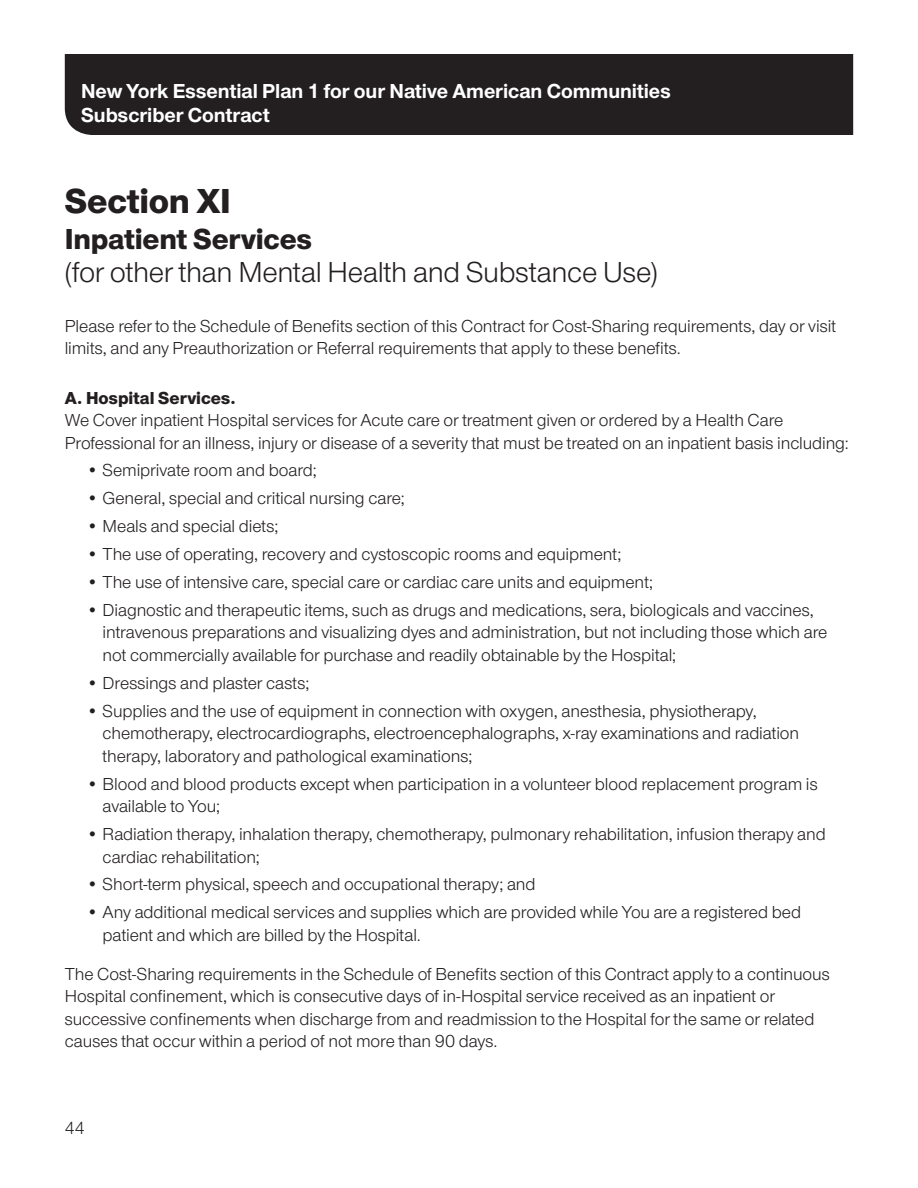
<style>
.page{position:relative;width:918px;height:1188px;background:#fff}
.page>*{position:absolute;margin:0;border:0;box-sizing:border-box;transform-origin:0 0}
.Section_heads___noDo{font:800 36px "UHC Sans";letter-spacing:-.005em;color:#231f20}
.Section_heads___noDo-2{font:30px/33px "UHC Sans";letter-spacing:-.01em;color:#231f20}
.t1{font:700 21px/24px "UHC Sans";color:#fff}
.Body___bullets_12_15{font:18px/22.5px "UHC Sans";letter-spacing:-.005em;color:#231f20}
.Body_AFTER_bullet{font:18px/22.5px "UHC Sans";letter-spacing:-.005em;color:#231f20}
.Body_BEFORE_bullet{font:18px/22.5px "UHC Sans";letter-spacing:-.005em;color:#231f20}
.Body___12_15{font:18px/22.5px "UHC Sans";letter-spacing:-.005em;color:#231f20}
.SUB_Subhead___12_15{font:800 18px "UHC Sans";letter-spacing:.005em;color:#231f20}
.s1{font-weight:800}
</style>
<div class="page">
<div style="left:65px;top:54px;width:788px;height:81px;background:#231f20"></div>
<p class="t1" style="left:81px;top:78px;width:591px">New York Essential Plan 1 for our Native American Communities<br>Subscriber Contract</p>
<p class="Section_heads___noDo" style="left:65px;top:176px;width:168px">Section XI</p>
<p class="Section_heads___noDo-2" style="left:65px;top:222px;width:595px"><span class="s1">Inpatient Services<br></span>(for other than Mental Health and Substance Use)</p>
<p class="Body___12_15" style="left:65px;top:314px;width:773px">Please refer to the Schedule of Benefits section of this Contract for Cost-Sharing requirements, day or visit limits, and any Preauthorization or Referral requirements that apply to these benefits.</p>
<p class="SUB_Subhead___12_15" style="left:65px;top:385px;width:172px">A. Hospital Services.</p>
<p class="Body_BEFORE_bullet" style="left:65px;top:408px;width:786px">We Cover inpatient Hospital services for Acute care or treatment given or ordered by a Health Care<br>Professional for an illness, injury or disease of a severity that must be treated on an inpatient basis including:</p>
<p class="Body___bullets_12_15" style="left:86px;top:459px;width:232px">• Semiprivate room and board;</p>
<p class="Body___bullets_12_15" style="left:86px;top:487px;width:320px">• General, special and critical nursing care;</p>
<p class="Body___bullets_12_15" style="left:86px;top:514px;width:194px">• Meals and special diets;</p>
<p class="Body___bullets_12_15" style="left:86px;top:542px;width:537px">• The use of operating, recovery and cystoscopic rooms and equipment;</p>
<p class="Body___bullets_12_15" style="left:86px;top:570px;width:568px">• The use of intensive care, special care or cardiac care units and equipment;</p>
<p class="Body___bullets_12_15" style="left:103px;top:598px;width:726px;text-indent:-16px">• Diagnostic and therapeutic items, such as drugs and medications, sera, biologicals and vaccines, intravenous preparations and visualizing dyes and administration, but not including those which are not commercially available for purchase and readily obtainable by the Hospital;</p>
<p class="Body___bullets_12_15" style="left:86px;top:671px;width:225px">• Dressings and plaster casts;</p>
<p class="Body___bullets_12_15" style="left:103px;top:699px;width:698px;text-indent:-16px">• Supplies and the use of equipment in connection with oxygen, anesthesia, physiotherapy, chemotherapy, electrocardiographs, electroencephalographs, x-ray examinations and radiation therapy, laboratory and pathological examinations;</p>
<p class="Body___bullets_12_15" style="left:103px;top:772px;width:717px;text-indent:-16px">• Blood and blood products except when participation in a volunteer blood replacement program is available to You;</p>
<p class="Body___bullets_12_15" style="left:103px;top:822px;width:725px;text-indent:-16px">• Radiation therapy, inhalation therapy, chemotherapy, pulmonary rehabilitation, infusion therapy and cardiac rehabilitation;</p>
<p class="Body___bullets_12_15" style="left:86px;top:873px;width:451px">• Short-term physical, speech and occupational therapy; and</p>
<p class="Body___bullets_12_15" style="left:103px;top:901px;width:700px;text-indent:-16px">• Any additional medical services and supplies which are provided while You are a registered bed patient and which are billed by the Hospital.</p>
<p class="Body_AFTER_bullet" style="left:65px;top:962px;width:767px">The Cost-Sharing requirements in the Schedule of Benefits section of this Contract apply to a continuous Hospital confinement, which is consecutive days of in-Hospital service received as an inpatient or successive confinements when discharge from and readmission to the Hospital for the same or related causes that occur within a period of not more than 90 days.</p>
<p class="Body_AFTER_bullet" style="left:65px;top:1116px;width:22px">44</p>
</div>
